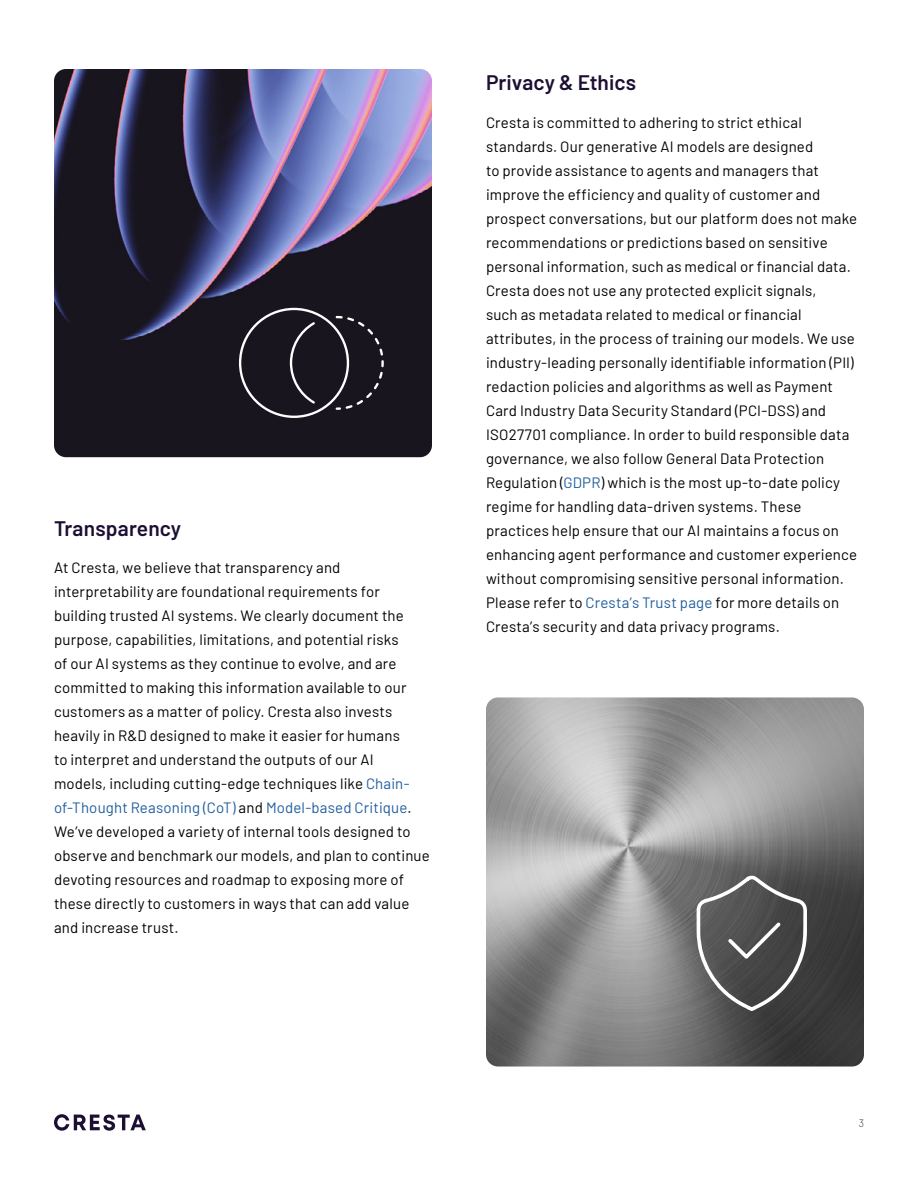
<style>
.page{position:relative;width:918px;height:1188px;background:#fff}
.page>*{position:absolute;margin:0;border:0;box-sizing:border-box;transform-origin:0 0}
.t1{font:600 21px "Barlow";letter-spacing:.005em;color:#1d0e34}
.t2{font:15px/24px "Barlow";letter-spacing:.01em;color:#000}
.t3{font:200 10.5px "Barlow";color:#180d33}
.s1{color:#215e9e}
</style>
<div class="page">
<svg style="left:54px;top:1114px;width:92px;height:17px"></svg>
<img style="left:54px;top:69px;width:378px;height:388px">
<img style="left:486px;top:698px;width:378px;height:368px">
<svg style="left:239px;top:308px;width:145px;height:110px;background:#29262f"></svg>
<svg style="left:697px;top:875px;width:110px;height:136px;background:#606060"></svg>
<h1 class="t1" style="left:54px;top:513px;width:129px">Transparency</h1>
<p class="t2" style="left:54px;top:555px;width:377px">At Cresta, we believe that transparency and interpretability are foundational requirements for building trusted AI systems. We clearly document the purpose, capabilities, limitations, and potential risks<br>of our AI systems as they continue to evolve, and are committed to making this information available to our customers as a matter of policy. Cresta also invests heavily in R&amp;D designed to make it easier for humans<br>to interpret and understand the outputs of our AI<br>models, including cutting-edge techniques like <span class="s1">Chain&shy;of-Thought Reasoning (CoT)</span> and <span class="s1">Model-based Critique</span>.<br>We’ve developed a variety of internal tools designed to observe and benchmark our models, and plan to continue devoting resources and roadmap to exposing more of these directly to customers in ways that can add value and increase trust.</p>
<h1 class="t1" style="left:486px;top:67px;width:152px">Privacy &amp; Ethics</h1>
<p class="t2" style="left:486px;top:109px;width:373px">Cresta is committed to adhering to strict ethical standards. Our generative AI models are designed<br>to provide assistance to agents and managers that improve the efficiency and quality of customer and prospect conversations, but our platform does not make recommendations or predictions based on sensitive personal information, such as medical or financial data.<br>Cresta does not use any protected explicit signals,<br>such as metadata related to medical or financial attributes, in the process of training our models. We use industry-leading personally identifiable information (PII) redaction policies and algorithms as well as Payment Card Industry Data Security Standard (PCI-DSS) and ISO27701 compliance. In order to build responsible data governance, we also follow General Data Protection Regulation (<span class="s1">GDPR</span>) which is the most up-to-date policy regime for handling data-driven systems. These practices help ensure that our AI maintains a focus on enhancing agent performance and customer experience without compromising sensitive personal information.<br>Please refer to <span class="s1">Cresta’s Trust page</span> for more details on Cresta’s security and data privacy programs.</p>
<p class="t3" style="left:859px;top:1115px;width:7px">3</p>
</div>
